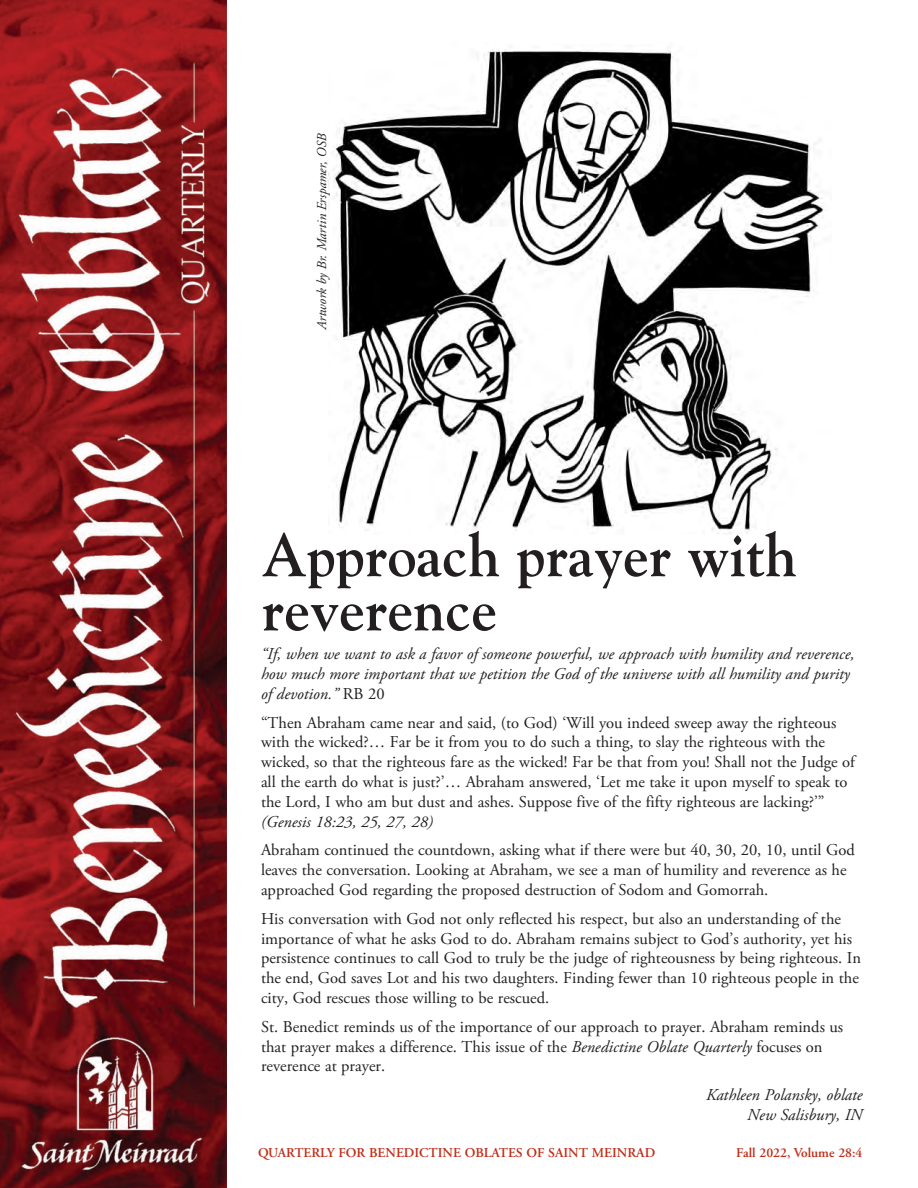
<style>
.page{position:relative;width:918px;height:1188px;background:#fff}
.page>*{position:absolute;margin:0;border:0;box-sizing:border-box;transform-origin:0 0}
.t1{font:700 60.6px/54.2px "Goudy";color:#231f20;scale:.96 1}
.t2{font:16.5px/19.8px "Adobe Garamond Pro";color:#231f20}
.t3{font:italic 16.5px/19.8px "Adobe Garamond Pro";color:#231f20}
.t4{font:600 13.5px "Adobe Garamond";color:#c02d19}
.t5{font:italic 13.5px "Adobe Garamond";color:#231f20}
.s1{font-style:normal}
.s2{font-style:italic}
</style>
<div class="page">
<img style="left:0;top:0;width:226px;height:1188px">
<img style="left:329px;top:47px;width:497px;height:487px">
<p class="t5" style="left:315px;top:330px;width:198px;rotate:-90deg">Artwork by Br. Martin Erspamer, OSB</p>
<h1 class="t1" style="left:262px;top:527px;width:559px">Approach prayer with reverence</h1>
<p class="t3" style="left:261px;top:645px;width:595px">“If, when we want to ask a favor of someone powerful, we approach with humility and reverence, how much more important that we petition the God of the universe with all humility and purity of devotion.” <span class="s1">RB 20</span></p>
<p class="t2" style="left:261px;top:713px;width:596px">“Then Abraham came near and said, (to God) ‘Will you indeed sweep away the righteous with the wicked?… Far be it from you to do such a thing, to slay the righteous with the wicked, so that the righteous fare as the wicked! Far be that from you! Shall not the Judge of all the earth do what is just?’… Abraham answered, ‘Let me take it upon myself to speak to the Lord, I who am but dust and ashes. Suppose five of the fifty righteous are lacking?’”</p>
<p class="t3" style="left:261px;top:812px;width:174px">(Genesis 18:23, 25, 27, 28)</p>
<p class="t2" style="left:261px;top:841px;width:595px">Abraham continued the countdown, asking what if there were but 40, 30, 20, 10, until God leaves the conversation. Looking at Abraham, we see a man of humility and reverence as he approached God regarding the proposed destruction of Sodom and Gomorrah.</p>
<p class="t2" style="left:261px;top:909px;width:602px">His conversation with God not only reflected his respect, but also an understanding of the importance of what he asks God to do. Abraham remains subject to God’s authority, yet his persistence continues to call God to truly be the judge of righteousness by being righteous. In the end, God saves Lot and his two daughters. Finding fewer than 10 righteous people in the city, God rescues those willing to be rescued.</p>
<p class="t2" style="left:261px;top:1017px;width:584px">St. Benedict reminds us of the importance of our approach to prayer. Abraham reminds us that prayer makes a difference. This issue of the <span class="s2">Benedictine Oblate Quarterly</span> focuses on reverence at prayer.</p>
<p class="t3" style="left:706px;top:1086px;width:158px;text-align:right">Kathleen Polansky, oblate<br>New Salisbury, IN</p>
<p class="t4" style="left:258px;top:1146px;width:399px">QUARTERLY FOR BENEDICTINE OBLATES OF SAINT MEINRAD</p>
<p class="t4" style="left:736px;top:1146px;width:128px">Fall 2022, Volume 28:4</p>
</div>
